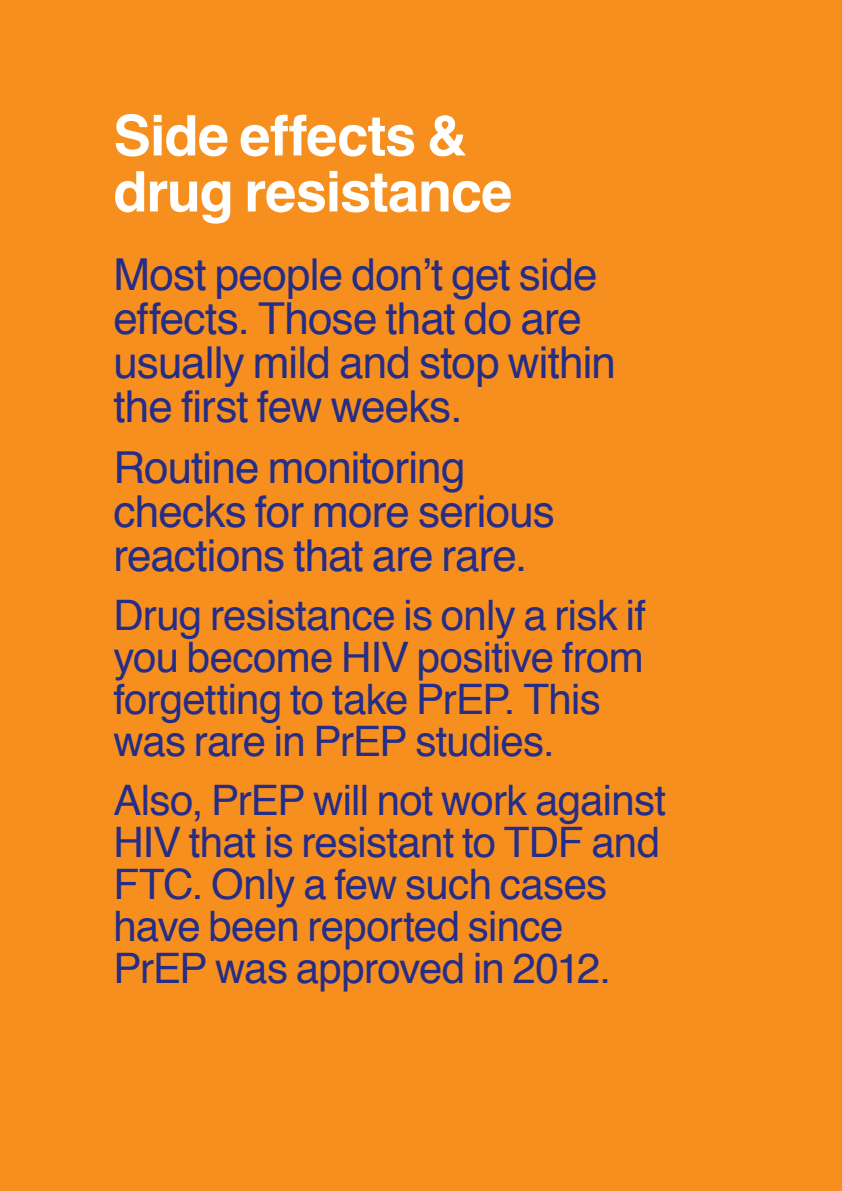
<style>
.page{position:relative;width:842px;height:1191px;background:#f78f1e}
.page>*{position:absolute;margin:0;border:0;box-sizing:border-box;transform-origin:0 0}
.BODY_text{font:700 56px/56px "Helvetica";letter-spacing:-.02em;color:#fff}
.BODY_text-2{font:44px/44px "Helvetica";letter-spacing:-.02em;color:#262d86}
.BODY_text-3{font:42px/42px "Helvetica";letter-spacing:-.02em;color:#262d86}
</style>
<div class="page">
<p class="BODY_text" style="left:113px;top:108px;width:400px">Side effects &amp; drug resistance</p>
<p class="BODY_text-2" style="left:113px;top:254px;width:504px">Most people don’t get side effects. Those that do are usually mild and stop within the first few weeks.</p>
<p class="BODY_text-2" style="left:113px;top:447px;width:443px">Routine monitoring checks for more serious reactions that are rare.</p>
<p class="BODY_text-3" style="left:113px;top:595px;width:534px">Drug resistance is only a risk if you become HIV positive from forgetting to take PrEP. This was rare in PrEP studies.</p>
<p class="BODY_text-3" style="left:113px;top:780px;width:554px">Also, PrEP will not work against<br>HIV that is resistant to TDF and<br>FTC. Only a few such cases have been reported since<br>PrEP was approved in 2012.</p>
</div>
